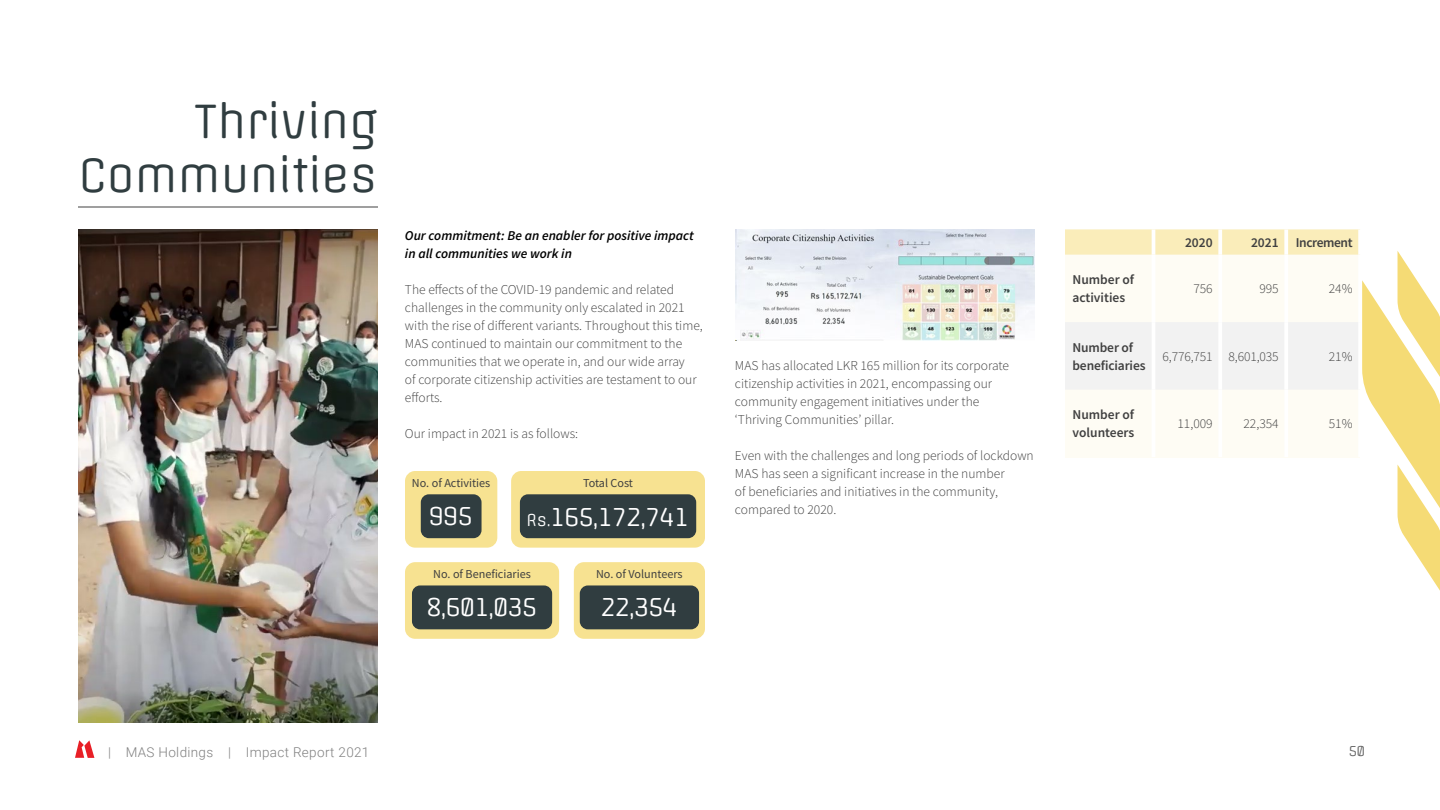
<style>
.page{position:relative;width:1440px;height:810px;background:#fff}
.page>*{position:absolute;margin:0;border:0;box-sizing:border-box;transform-origin:0 0}
.t1{font:45px/54px "Offside";letter-spacing:-.01em;color:#303d40;text-align:right}
.t2{font:24.3px "Offside";letter-spacing:-.01em;color:#fff}
.t3{font:300 13.5px/18px "Source Sans Pro";color:#404040}
.t4{font:italic 600 13.5px/18px "Source Sans Pro";color:#000}
.t5{font:600 13.5px/18px "Source Sans Pro";color:#404040}
.t6{font:300 13.5px "Roboto";letter-spacing:.025em;color:#808080}
.t7{font:600 13.5px "Source Sans Pro";letter-spacing:-.03em;color:#404040}
.t8{font:13.5px "Offside";color:#666}
.t9{font:12.15px "Source Sans Pro";color:#404040}
.s1{font-size:16.2px}
</style>
<div class="page">
<svg style="left:75px;top:740px;width:19px;height:18px"></svg>
<hr style="left:78px;top:206px;width:300px;height:2px;background:#808080">
<img style="left:735px;top:230px;width:300px;height:111px">
<svg style="left:1065px;top:230px;width:375px;height:361px"></svg>
<hr style="left:1152px;top:230px;width:3px;height:25px;background:#fff">
<svg style="left:1218px;top:230px;width:4px;height:25px"></svg>
<svg style="left:1284px;top:230px;width:4px;height:25px"></svg>
<hr style="left:1152px;top:255px;width:3px;height:67px;background:#fff">
<hr style="left:1218px;top:255px;width:4px;height:67px;background:#fff">
<hr style="left:1284px;top:255px;width:4px;height:67px;background:#fff">
<hr style="left:1152px;top:322px;width:3px;height:68px;background:#fff">
<hr style="left:1218px;top:322px;width:4px;height:68px;background:#fff">
<hr style="left:1284px;top:322px;width:4px;height:68px;background:#fff">
<hr style="left:1152px;top:390px;width:3px;height:67px;background:#fff">
<hr style="left:1218px;top:390px;width:4px;height:67px;background:#fff">
<hr style="left:1284px;top:390px;width:4px;height:67px;background:#fff">
<svg style="left:1358px;top:230px;width:4px;height:25px"></svg>
<hr style="left:1358px;top:255px;width:4px;height:67px;background:#fff">
<hr style="left:1358px;top:322px;width:4px;height:68px;background:#fff">
<hr style="left:1358px;top:390px;width:4px;height:67px;background:#fff">
<img style="left:78px;top:230px;width:300px;height:492px">
<div style="left:405px;top:471px;width:92px;height:77px;background:#f7e291;border-radius:10px"></div>
<div style="left:511px;top:471px;width:194px;height:77px;background:#f7e291;border-radius:10px"></div>
<div style="left:405px;top:562px;width:154px;height:77px;background:#f7e291;border-radius:10px"></div>
<div style="left:574px;top:562px;width:131px;height:77px;background:#f7e291;border-radius:10px"></div>
<div style="left:421px;top:494px;width:61px;height:44px;background:#303d40;border-radius:8px"></div>
<div style="left:520px;top:494px;width:176px;height:44px;background:#303d40;border-radius:8px"></div>
<div style="left:412px;top:585px;width:140px;height:44px;background:#303d40;border-radius:8px"></div>
<div style="left:580px;top:585px;width:119px;height:44px;background:#303d40;border-radius:8px"></div>
<h1 class="t1" style="left:78px;top:94px;width:301px">Thriving<br>Communities</h1>
<p class="t4" style="left:405px;top:226px;width:290px">Our commitment: Be an enabler for positive impact in all communities we work in</p>
<p class="t3" style="left:405px;top:280px;width:299px">The effects of the COVID-19 pandemic and related challenges in the community only escalated in 2021 with the rise of different variants. Throughout this time, MAS continued to maintain our commitment to the communities that we operate in, and our wide array<br>of corporate citizenship activities are testament to our efforts.</p>
<p class="t3" style="left:405px;top:424px;width:175px">Our impact in 2021 is as follows:</p>
<p class="t9" style="left:412px;top:475px;width:80px">No. of Activities</p>
<p class="t9" style="left:583px;top:475px;width:52px">Total Cost</p>
<h2 class="t2" style="left:429px;top:501px;width:45px">995</h2>
<h2 class="t2" style="left:527px;top:502px;width:163px"><span class="s1">Rs.</span>165,172,741</h2>
<p class="t9" style="left:433px;top:566px;width:99px">No. of Beneficiaries</p>
<p class="t9" style="left:596px;top:566px;width:88px">No. of Volunteers</p>
<h2 class="t2" style="left:427px;top:592px;width:111px">8,601,035</h2>
<h2 class="t2" style="left:601px;top:592px;width:78px">22,354</h2>
<p class="t3" style="left:735px;top:357px;width:276px">MAS has allocated LKR 165 million for its corporate citizenship activities in 2021, encompassing our community engagement initiatives under the ‘Thriving Communities’ pillar.</p>
<p class="t3" style="left:735px;top:447px;width:300px">Even with the challenges and long periods of lockdown MAS has seen a significant increase in the number<br>of beneficiaries and initiatives in the community, compared to 2020.</p>
<p class="t5" style="left:1185px;top:234px;width:29px">2020</p>
<p class="t5" style="left:1251px;top:234px;width:29px">2021</p>
<p class="t7" style="left:1296px;top:234px;width:58px">Increment</p>
<p class="t5" style="left:1072px;top:271px;width:63px">Number of activities</p>
<p class="t3" style="left:1193px;top:280px;width:21px">756</p>
<p class="t3" style="left:1259px;top:280px;width:21px">995</p>
<p class="t3" style="left:1329px;top:280px;width:25px">24%</p>
<p class="t5" style="left:1072px;top:338px;width:75px">Number of beneficiaries</p>
<p class="t3" style="left:1163px;top:347px;width:118px">6,776,751 8,601,035</p>
<p class="t3" style="left:1329px;top:347px;width:25px">21%</p>
<p class="t5" style="left:1072px;top:406px;width:63px">Number of volunteers</p>
<p class="t3" style="left:1177px;top:415px;width:37px">11,009</p>
<p class="t3" style="left:1243px;top:415px;width:37px">22,354</p>
<p class="t3" style="left:1329px;top:415px;width:25px">51%</p>
<p class="t6" style="left:108px;top:742px;width:263px">| MAS Holdings | Impact Report 2021</p>
<p class="t8" style="left:1349px;top:742px;width:18px">50</p>
</div>
